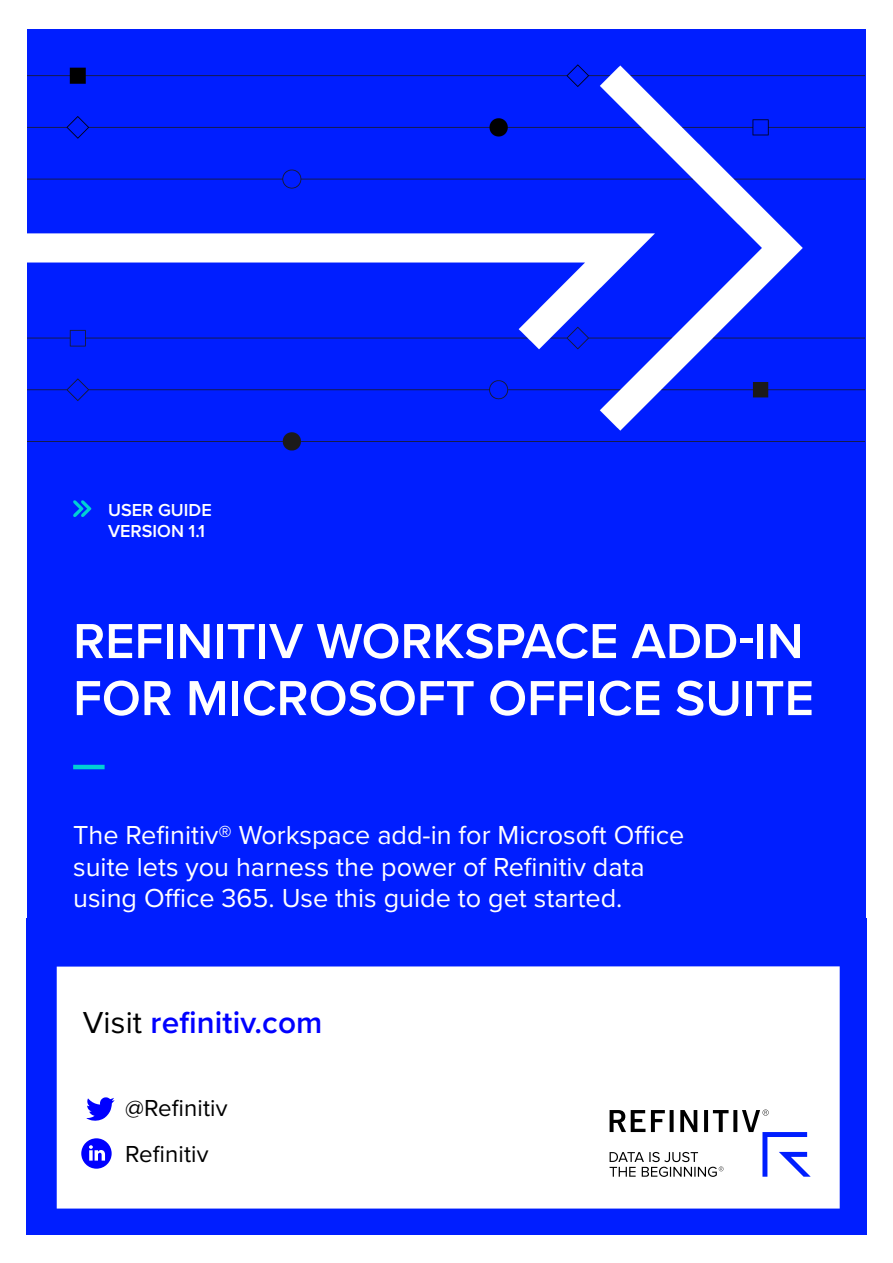
<style>
.page{position:relative;width:893px;height:1263px;background:#fff}
.page>*{position:absolute;margin:0;border:0;box-sizing:border-box;transform-origin:0 0}
.t1{font:600 51px/57px "Proxima Nova";color:#fff}
.t2{font:600 31.5px "Proxima Nova";letter-spacing:.005em;color:#00f}
.t3{font:27px/31.5px "Proxima Nova";color:#fff}
.t4{font:24px/47px "Proxima Nova";letter-spacing:.005em;color:#000}
.t5{font:600 18px/21.6px "Proxima Nova";color:#fff}
.s1{font-weight:400;color:#000}
</style>
<div class="page">
<div style="left:26px;top:28px;width:841px;height:1207px;background:#001eff"></div>
<img style="left:26px;top:28px;width:839px;height:444px">
<div style="left:57px;top:966px;width:783px;height:242px;background:#fff"></div>
<svg style="left:73px;top:500px;width:18px;height:17px"></svg>
<hr style="left:73px;top:765px;width:32px;height:4px;background:#00d0d4">
<svg style="left:610px;top:1109px;width:201px;height:68px;background:#cccdd9"></svg>
<svg style="left:86px;top:1097px;width:29px;height:24px"></svg>
<svg style="left:81px;top:1138px;width:31px;height:31px"></svg>
<svg style="left:89px;top:1145px;width:16px;height:15px"></svg>
<p class="t5" style="left:108px;top:498px;width:105px">USER GUIDE<br>VERSION 1.1</p>
<h1 class="t1" style="left:73px;top:611px;width:742px">REFINITIV WORKSPACE ADD-IN<br>FOR MICROSOFT OFFICE SUITE</h1>
<p class="t3" style="left:73px;top:818px;width:613px">The Refinitiv® Workspace add-in for Microsoft Office suite lets you harness the power of Refinitiv data using Office 365. Use this guide to get started.</p>
<p class="t2" style="left:83px;top:999px;width:241px"><span class="s1">Visit</span> refinitiv.com</p>
<p class="t4" style="left:125px;top:1083px;width:104px">@Refinitiv<br>Refinitiv</p>
</div>
